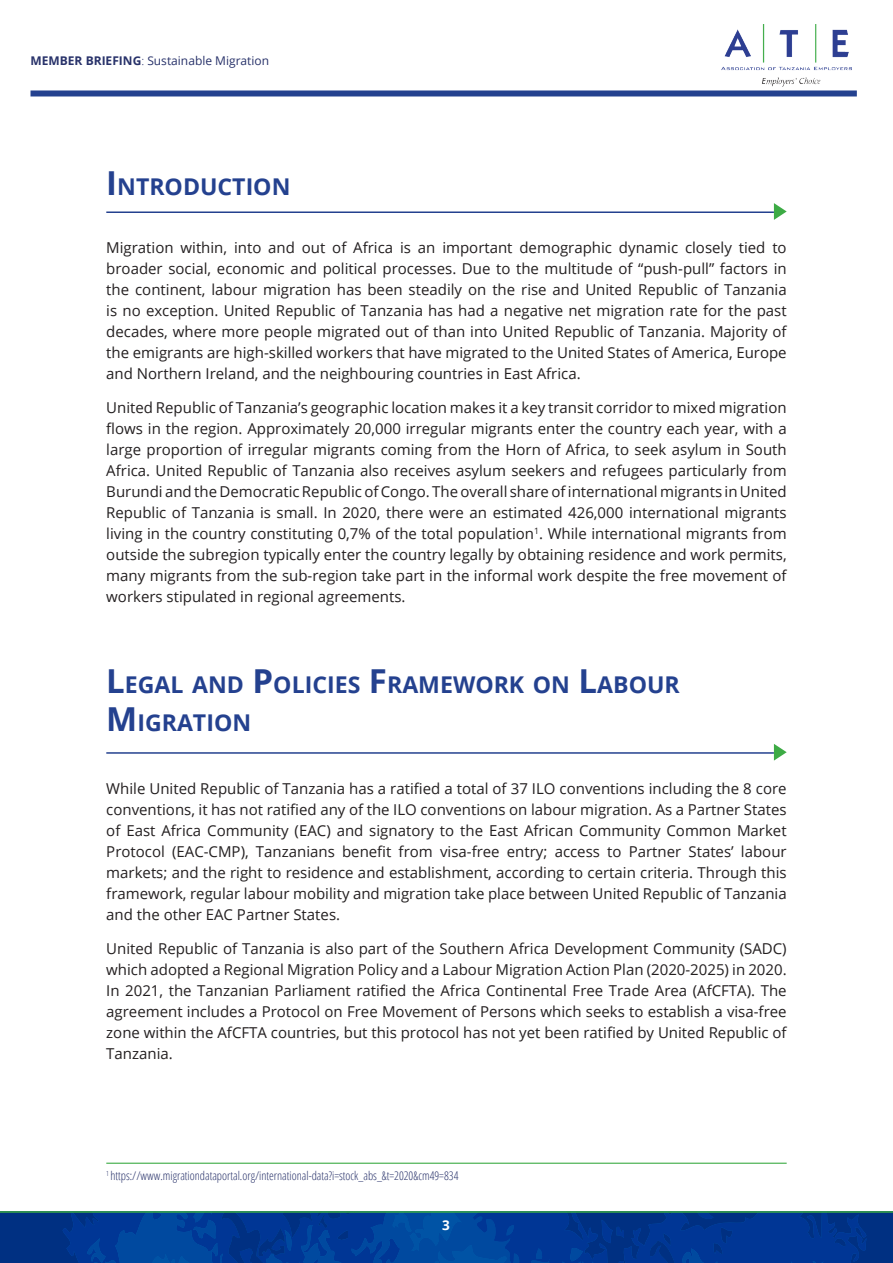
<style>
.page{position:relative;width:893px;height:1263px;background:#fff}
.page>*{position:absolute;margin:0;border:0;box-sizing:border-box;transform-origin:0 0}
.t1{font:700 23.1px/37.5px "Open Sans";color:#24418f}
.t2{font:15px/21px "Open Sans";color:#231f20;text-align:justify}
.t3{font:700 13.5px "Open Sans";color:#fff}
.t4{font:300 condensed 12px "Open Sans";color:#28326a}
.t5{font:12px "Open Sans";color:#28326a}
.s1{font-weight:700}
.s2{font-weight:300}
.s3{font-size:33px}
</style>
<div class="page">
<svg style="left:0;top:1213px;width:893px;height:50px;background:#003993"></svg>
<div style="left:31px;top:90px;width:826px;height:6px;background:#24418f"></div>
<img style="left:721px;top:24px;width:131px;height:63px">
<hr style="left:0;top:1211px;width:893px;height:2px;background:#3dab45">
<hr style="left:106px;top:211px;width:668px;height:2px;background:#24418f">
<svg style="left:774px;top:203px;width:13px;height:17px"></svg>
<hr style="left:106px;top:752px;width:668px;height:2px;background:#24418f">
<svg style="left:774px;top:744px;width:13px;height:17px"></svg>
<hr style="left:106px;top:1163px;width:681px;height:1px;background:#3dab45">
<p class="t5" style="left:31px;top:52px;width:240px"><span class="s1">MEMBER BRIEFING</span><span class="s2">:</span> Sustainable Migration</p>
<h1 class="t1" style="left:106px;top:167px;width:186px"><span class="s3">I</span>NTRODUCTION</h1>
<p class="t2" style="left:106px;top:237px;width:682px">Migration within, into and out of Africa is an important demographic dynamic closely tied to broader social, economic and political processes. Due to the multitude of “push-pull” factors in the continent, labour migration has been steadily on the rise and United Republic of Tanzania is no exception. United Republic of Tanzania has had a negative net migration rate for the past decades, where more people migrated out of than into United Republic of Tanzania. Majority of the emigrants are high-skilled workers that have migrated to the United States of America, Europe and Northern Ireland, and the neighbouring countries in East Africa.</p>
<p class="t2" style="left:106px;top:397px;width:682px">United Republic of Tanzania’s geographic location makes it a key transit corridor to mixed migration flows in the region. Approximately 20,000 irregular migrants enter the country each year, with a large proportion of irregular migrants coming from the Horn of Africa, to seek asylum in South Africa. United Republic of Tanzania also receives asylum seekers and refugees particularly from Burundi and the Democratic Republic of Congo. The overall share of international migrants in United Republic of Tanzania is small. In 2020, there were an estimated 426,000 international migrants living in the country constituting 0,7% of the total population<sup>1</sup>. While international migrants from outside the subregion typically enter the country legally by obtaining residence and work permits, many migrants from the sub-region take part in the informal work despite the free movement of workers stipulated in regional agreements.</p>
<h1 class="t1" style="left:106px;top:666px;width:575px"><span class="s3">L</span>EGAL AND <span class="s3">P</span>OLICI ES <span class="s3">F</span>RAMEWORK ON <span class="s3">L</span>ABOUR<br><span class="s3">M</span> IGRATION</h1>
<p class="t2" style="left:106px;top:777px;width:682px">While United Republic of Tanzania has a ratified a total of 37 ILO conventions including the 8 core conventions, it has not ratified any of the ILO conventions on labour migration. As a Partner States of East Africa Community (EAC) and signatory to the East African Community Common Market Protocol (EAC-CMP), Tanzanians benefit from visa-free entry; access to Partner States’ labour markets; and the right to residence and establishment, according to certain criteria. Through this framework, regular labour mobility and migration take place between United Republic of Tanzania and the other EAC Partner States.</p>
<p class="t2" style="left:106px;top:937px;width:682px">United Republic of Tanzania is also part of the Southern Africa Development Community (SADC) which adopted a Regional Migration Policy and a Labour Migration Action Plan (2020-2025) in 2020.<br>In 2021, the Tanzanian Parliament ratified the Africa Continental Free Trade Area (AfCFTA). The agreement includes a Protocol on Free Movement of Persons which seeks to establish a visa-free zone within the AfCFTA countries, but this protocol has not yet been ratified by United Republic of Tanzania.</p>
<p class="t4" style="left:106px;top:1167px;width:354px"><sup>1</sup> https://www.migrationdataportal.org/international-data?i=stock_abs_&amp;t=2020&amp;cm49=834</p>
<p class="t3" style="left:442px;top:1216px;width:9px">3</p>
</div>
